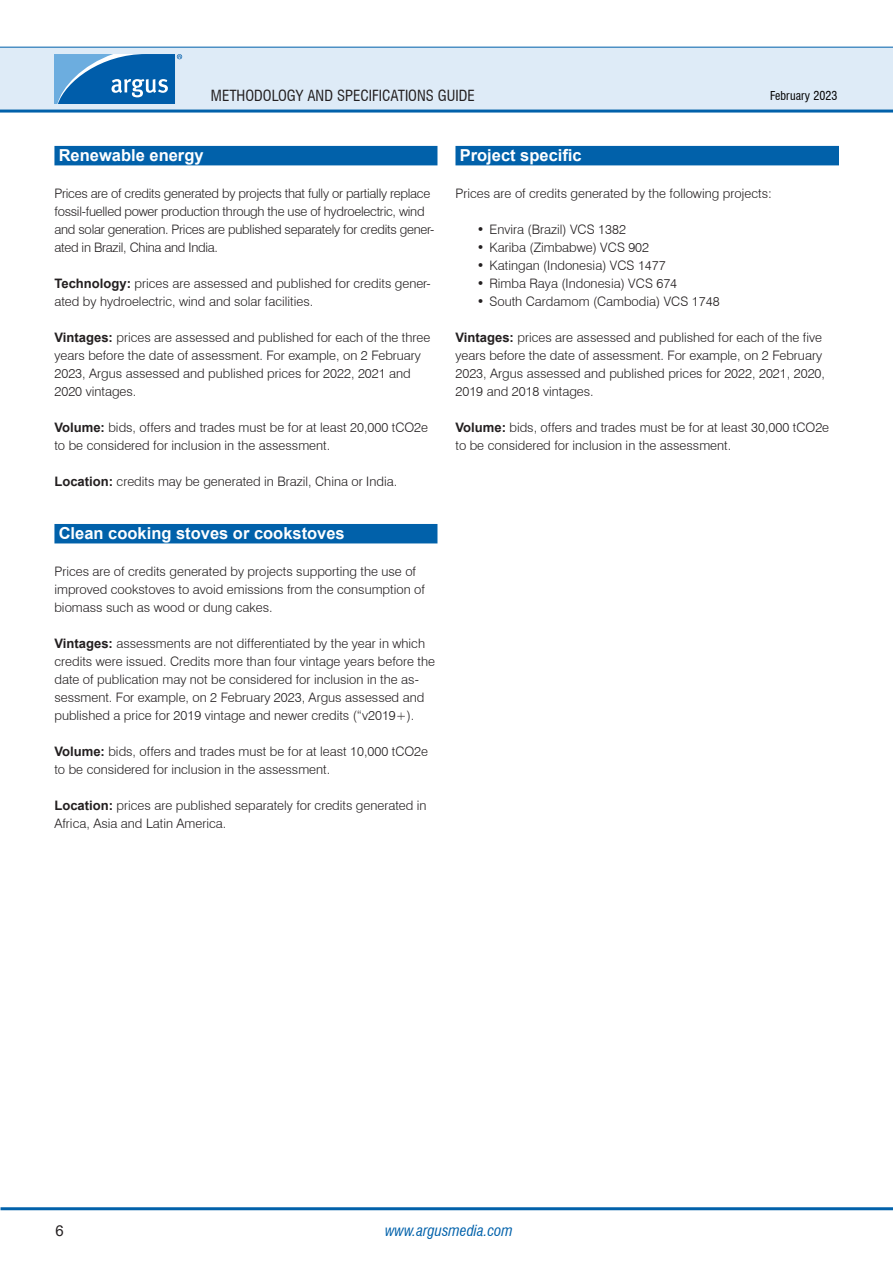
<style>
.page{position:relative;width:893px;height:1263px;background:#fff}
.page>*{position:absolute;margin:0;border:0;box-sizing:border-box;transform-origin:0 0}
.H1_-_Section_header{font:700 16.5px "Arial";color:#fff}
.t1{font:condensed 15px "Swiss 721 BT";color:#231f20}
.t2{font:italic condensed 15px "Swiss 721 BT";color:#0161aa}
.t3{font:15px "Arial";color:#231f20}
.P1_-_Body_Text{font:300 13.05px/18px "Swiss 721 BT";color:#231f20}
.P1_-_Body_Text-2{font:300 13.05px/18px "Swiss 721 BT";letter-spacing:-.02em;color:#231f20}
.B2_-_Bullet_text{font:300 13.05px "Swiss 721 BT";color:#231f20}
.t4{font:condensed 12px "Swiss 721 BT";color:#000}
.s1{font-family:"Arial";font-weight:700}
</style>
<div class="page">
<div style="left:0;top:47px;width:893px;height:64px;background:#deebf7"></div>
<hr style="left:0;top:110px;width:893px;height:3px;background:#0161aa">
<hr style="left:0;top:47px;width:893px;height:1px;background:#0161aa">
<hr style="left:1px;top:1207px;width:892px;height:3px;background:#0161aa">
<svg style="left:54px;top:54px;width:128px;height:50px;background:#3883c0"></svg>
<div style="left:54px;top:146px;width:383px;height:19px;background:#0161aa"></div>
<div style="left:54px;top:524px;width:383px;height:19px;background:#0161aa"></div>
<div style="left:455px;top:146px;width:384px;height:19px;background:#0161aa"></div>
<p class="t1" style="left:211px;top:86px;width:265px">METHODOLOGY AND SPECIFICATIONS GUIDE</p>
<p class="t4" style="left:770px;top:88px;width:69px">February 2023</p>
<p class="H1_-_Section_header" style="left:59px;top:144px;width:146px">Renewable energy</p>
<p class="P1_-_Body_Text-2" style="left:54px;top:184px;width:381px">Prices are of credits generated by projects that fully or partially replace fossil-fuelled power production through the use of hydroelectric, wind and solar generation. Prices are published separately for credits gener&shy;ated in Brazil, China and India.</p>
<p class="P1_-_Body_Text" style="left:54px;top:274px;width:378px"><span class="s1">Technology:</span> prices are assessed and published for credits gener&shy;ated by hydroelectric, wind and solar facilities.</p>
<p class="P1_-_Body_Text" style="left:54px;top:328px;width:377px"><span class="s1">Vintages:</span> prices are assessed and published for each of the three years before the date of assessment. For example, on 2 February 2023, Argus assessed and published prices for 2022, 2021 and 2020 vintages.</p>
<p class="P1_-_Body_Text" style="left:54px;top:418px;width:375px"><span class="s1">Volume:</span> bids, offers and trades must be for at least 20,000 tCO2e to be considered for inclusion in the assessment.</p>
<p class="P1_-_Body_Text" style="left:54px;top:472px;width:344px"><span class="s1">Location:</span> credits may be generated in Brazil, China or India.</p>
<p class="H1_-_Section_header" style="left:59px;top:522px;width:288px">Clean cooking stoves or cookstoves</p>
<p class="P1_-_Body_Text" style="left:54px;top:562px;width:372px">Prices are of credits generated by projects supporting the use of improved cookstoves to avoid emissions from the consumption of biomass such as wood or dung cakes.</p>
<p class="P1_-_Body_Text" style="left:54px;top:634px;width:382px"><span class="s1">Vintages:</span> assessments are not differentiated by the year in which credits were issued. Credits more than four vintage years before the date of publication may not be considered for inclusion in the as&shy;sessment. For example, on 2 February 2023, Argus assessed and published a price for 2019 vintage and newer credits (“v2019+).</p>
<p class="P1_-_Body_Text" style="left:54px;top:742px;width:375px"><span class="s1">Volume:</span> bids, offers and trades must be for at least 10,000 tCO2e to be considered for inclusion in the assessment.</p>
<p class="P1_-_Body_Text" style="left:54px;top:796px;width:374px"><span class="s1">Location:</span> prices are published separately for credits generated in<br>Africa, Asia and Latin America.</p>
<p class="H1_-_Section_header" style="left:460px;top:144px;width:123px">Project specific</p>
<p class="P1_-_Body_Text" style="left:455px;top:184px;width:318px">Prices are of credits generated by the following projects:</p>
<p class="B2_-_Bullet_text" style="left:477px;top:221px;width:151px">• Envira (Brazil) VCS 1382</p>
<p class="B2_-_Bullet_text" style="left:477px;top:239px;width:174px">• Kariba (Zimbabwe) VCS 902</p>
<p class="B2_-_Bullet_text" style="left:477px;top:257px;width:191px">• Katingan (Indonesia) VCS 1477</p>
<p class="B2_-_Bullet_text" style="left:477px;top:275px;width:202px">• Rimba Raya (Indonesia) VCS 674</p>
<p class="B2_-_Bullet_text" style="left:477px;top:293px;width:244px">• South Cardamom (Cambodia) VCS 1748</p>
<p class="P1_-_Body_Text" style="left:455px;top:328px;width:371px"><span class="s1">Vintages:</span> prices are assessed and published for each of the five years before the date of assessment. For example, on 2 February 2023, Argus assessed and published prices for 2022, 2021, 2020, 2019 and 2018 vintages.</p>
<p class="P1_-_Body_Text" style="left:455px;top:418px;width:375px"><span class="s1">Volume:</span> bids, offers and trades must be for at least 30,000 tCO2e to be considered for inclusion in the assessment.</p>
<p class="t3" style="left:55px;top:1220px;width:10px">6</p>
<p class="t2" style="left:385px;top:1221px;width:129px">www.argusmedia.com</p>
</div>
